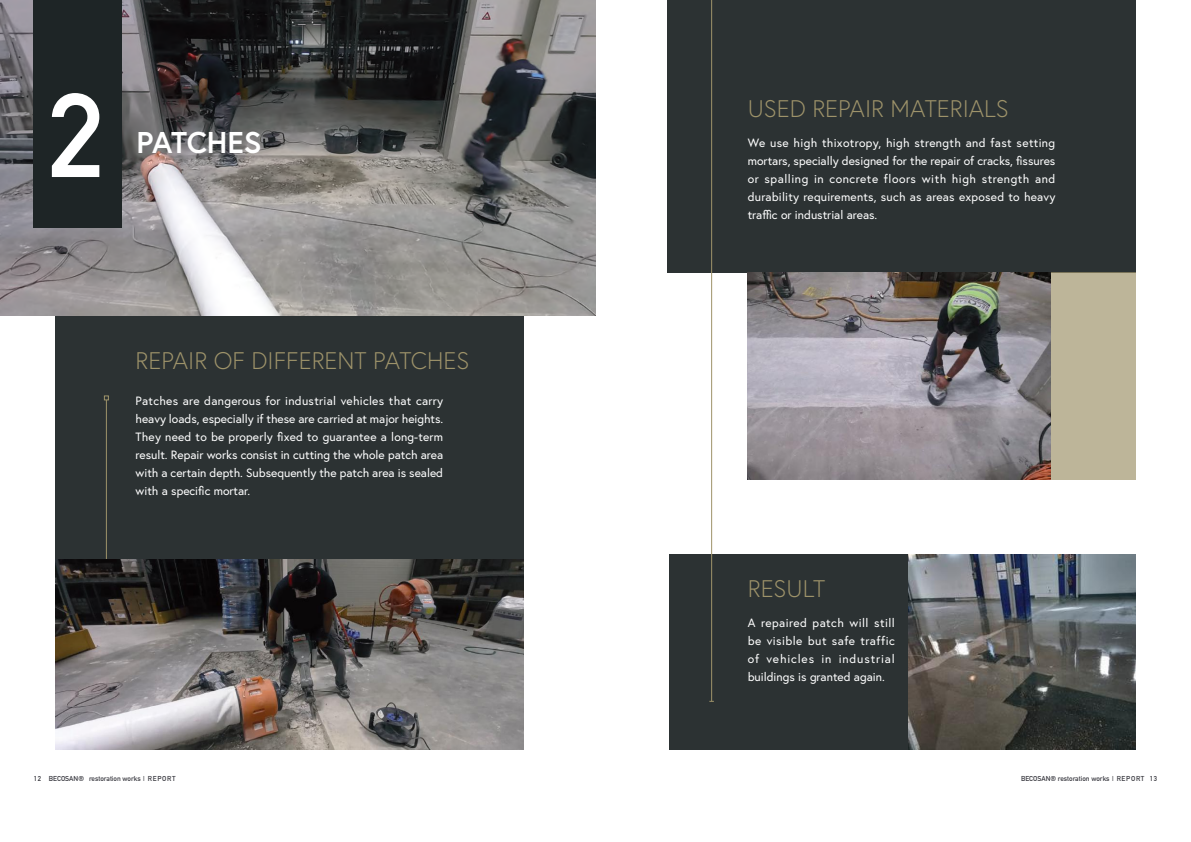
<style>
.page{position:relative;width:1191px;height:842px;background:#fff}
.page>*{position:absolute;margin:0;border:0;box-sizing:border-box;transform-origin:0 0}
.t1{font:700 117px "DIN Alternate";color:#fff}
.t2{font:700 30px "Europa";letter-spacing:-.01em;color:#fff}
.t3{font:300 24px "Europa";color:#9e936a}
.t4{font:12px/18px "Europa";color:#fff;text-align:justify}
.t5{font:700 7px "DIN Alternate";color:#38383f}
</style>
<div class="page">
<div style="left:55px;top:153px;width:468px;height:596px;background:#2c3233"></div>
<hr style="left:106px;top:400px;width:1px;height:349px;background:#9e936a">
<svg style="left:104px;top:395px;width:5px;height:5px"></svg>
<div style="left:667px;top:0;width:468px;height:273px;background:#2c3233"></div>
<div style="left:669px;top:554px;width:466px;height:195px;background:#2c3233"></div>
<hr style="left:711px;top:0;width:1px;height:701px;background:#9e936a">
<div style="left:1050px;top:272px;width:85px;height:207px;background:#bdb599"></div>
<img style="left:748px;top:272px;width:302px;height:208px">
<img style="left:55px;top:560px;width:468px;height:189px">
<img style="left:0;top:0;width:595px;height:316px">
<div style="left:34px;top:0;width:88px;height:228px;background:#1e2526"></div>
<img style="left:908px;top:554px;width:227px;height:195px">
<h1 class="t1" style="left:48px;top:47px;width:58px">2</h1>
<h2 class="t2" style="left:136px;top:122px;width:127px">PATCHES</h2>
<h3 class="t3" style="left:136px;top:346px;width:335px">REPAIR OF DIFFERENT PATCHES</h3>
<p class="t4" style="left:136px;top:392px;width:309px">Patches are dangerous for industrial vehicles that carry heavy loads, especially if these are carried at major heights.<br>They need to be properly fixed to guarantee a long-term result. Repair works consist in cutting the whole patch area with a certain depth. Subsequently the patch area is sealed with a specific mortar.</p>
<h3 class="t3" style="left:748px;top:94px;width:262px">USED REPAIR MATERIALS</h3>
<p class="t4" style="left:748px;top:134px;width:309px">We use high thixotropy, high strength and fast setting mortars, specially designed for the repair of cracks, fissures or spalling in concrete floors with high strength and durability requirements, such as areas exposed to heavy traffic or industrial areas.</p>
<h3 class="t3" style="left:748px;top:574px;width:79px">RESULT</h3>
<p class="t4" style="left:748px;top:614px;width:148px">A repaired patch will still be visible but safe traffic of vehicles in industrial buildings is granted again.</p>
<p class="t5" style="left:34px;top:773px;width:143px">12 BECOSAN® restoration works | REPORT</p>
<p class="t5" style="left:1021px;top:773px;width:138px">BECOSAN® restoration works | REPORT 13</p>
</div>
